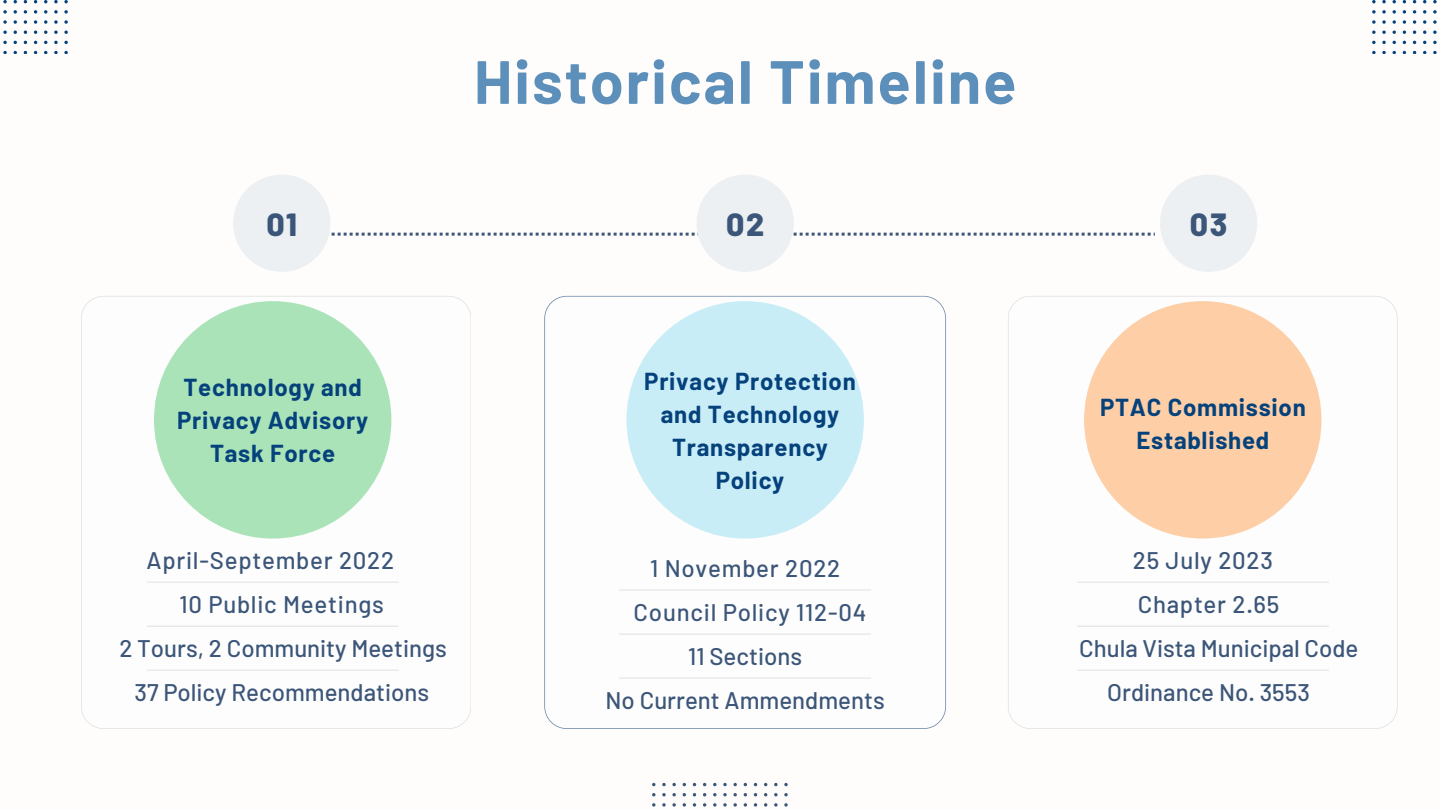
<style>
.page{position:relative;width:1440px;height:810px;background:#fff}
.page>*{position:absolute;margin:0;border:0;box-sizing:border-box;transform-origin:0 0}
.t1{font:700 61px "Barlow";letter-spacing:.03em;color:#5c90bb}
.t2{font:800 32px "Barlow";color:#3c5679}
.t3{font:500 24px "Barlow";color:#3c5679}
.t4{font:700 24px/33px "Barlow";letter-spacing:.03em;color:#05427c;text-align:center}
.t5{font:500 24px "Barlow";letter-spacing:.03em;color:#3c5679}
</style>
<div class="page">
<svg style="left:81px;top:296px;width:390px;height:433px"></svg>
<hr style="left:147px;top:582px;width:252px;height:1px;background:#dfe0df">
<hr style="left:147px;top:626px;width:252px;height:1px;background:#dfe0df">
<hr style="left:147px;top:670px;width:252px;height:1px;background:#dfe0df">
<div style="left:154px;top:301px;width:237px;height:238px;background:#aae3b8;border-radius:50%"></div>
<svg style="left:328px;top:233px;width:827px;height:3px"></svg>
<div style="left:233px;top:175px;width:97px;height:97px;background:#ecf0f3;border-radius:50%"></div>
<div style="left:697px;top:175px;width:97px;height:97px;background:#ecf0f3;border-radius:50%"></div>
<div style="left:1160px;top:175px;width:97px;height:97px;background:#ecf0f3;border-radius:50%"></div>
<svg style="left:544px;top:296px;width:402px;height:433px"></svg>
<svg style="left:1008px;top:296px;width:390px;height:433px"></svg>
<hr style="left:619px;top:590px;width:252px;height:1px;background:#dfe0df">
<hr style="left:619px;top:634px;width:252px;height:1px;background:#dfe0df">
<hr style="left:619px;top:678px;width:252px;height:1px;background:#dfe0df">
<div style="left:626px;top:301px;width:238px;height:238px;background:#c9edf7;border-radius:50%"></div>
<div style="left:1084px;top:301px;width:237px;height:238px;background:#fecfa7;border-radius:50%"></div>
<hr style="left:1077px;top:582px;width:252px;height:1px;background:#dfe0df">
<hr style="left:1077px;top:626px;width:252px;height:1px;background:#dfe0df">
<hr style="left:1077px;top:670px;width:252px;height:1px;background:#dfe0df">
<svg style="left:3px;top:0;width:4px;height:3px"></svg>
<svg style="left:3px;top:10px;width:4px;height:4px"></svg>
<svg style="left:3px;top:20px;width:4px;height:4px"></svg>
<svg style="left:3px;top:31px;width:4px;height:3px"></svg>
<svg style="left:3px;top:41px;width:4px;height:3px"></svg>
<svg style="left:3px;top:51px;width:4px;height:3px"></svg>
<svg style="left:14px;top:10px;width:3px;height:4px"></svg>
<svg style="left:14px;top:20px;width:3px;height:4px"></svg>
<svg style="left:24px;top:10px;width:3px;height:4px"></svg>
<svg style="left:24px;top:20px;width:3px;height:4px"></svg>
<svg style="left:34px;top:10px;width:3px;height:4px"></svg>
<svg style="left:34px;top:20px;width:3px;height:4px"></svg>
<svg style="left:44px;top:10px;width:3px;height:4px"></svg>
<svg style="left:44px;top:20px;width:3px;height:4px"></svg>
<svg style="left:54px;top:0;width:4px;height:3px"></svg>
<svg style="left:54px;top:10px;width:4px;height:4px"></svg>
<svg style="left:54px;top:20px;width:4px;height:4px"></svg>
<svg style="left:54px;top:31px;width:4px;height:3px"></svg>
<svg style="left:54px;top:41px;width:4px;height:3px"></svg>
<svg style="left:54px;top:51px;width:4px;height:3px"></svg>
<svg style="left:64px;top:0;width:4px;height:3px"></svg>
<svg style="left:64px;top:10px;width:4px;height:4px"></svg>
<svg style="left:64px;top:20px;width:4px;height:4px"></svg>
<svg style="left:64px;top:31px;width:4px;height:3px"></svg>
<svg style="left:64px;top:41px;width:4px;height:3px"></svg>
<svg style="left:64px;top:51px;width:4px;height:3px"></svg>
<svg style="left:652px;top:803px;width:3px;height:4px"></svg>
<svg style="left:662px;top:783px;width:4px;height:3px"></svg>
<svg style="left:662px;top:793px;width:4px;height:3px"></svg>
<svg style="left:662px;top:803px;width:4px;height:4px"></svg>
<svg style="left:672px;top:783px;width:4px;height:3px"></svg>
<svg style="left:672px;top:793px;width:4px;height:3px"></svg>
<svg style="left:672px;top:803px;width:4px;height:4px"></svg>
<svg style="left:683px;top:803px;width:3px;height:4px"></svg>
<svg style="left:693px;top:803px;width:3px;height:4px"></svg>
<svg style="left:703px;top:803px;width:3px;height:4px"></svg>
<svg style="left:713px;top:783px;width:4px;height:3px"></svg>
<svg style="left:713px;top:793px;width:4px;height:3px"></svg>
<svg style="left:713px;top:803px;width:4px;height:4px"></svg>
<svg style="left:723px;top:783px;width:4px;height:3px"></svg>
<svg style="left:723px;top:793px;width:4px;height:3px"></svg>
<svg style="left:723px;top:803px;width:4px;height:4px"></svg>
<svg style="left:733px;top:783px;width:4px;height:3px"></svg>
<svg style="left:733px;top:793px;width:4px;height:3px"></svg>
<svg style="left:733px;top:803px;width:4px;height:4px"></svg>
<svg style="left:744px;top:803px;width:3px;height:4px"></svg>
<svg style="left:754px;top:803px;width:3px;height:4px"></svg>
<svg style="left:764px;top:803px;width:3px;height:4px"></svg>
<svg style="left:774px;top:783px;width:4px;height:3px"></svg>
<svg style="left:774px;top:793px;width:4px;height:3px"></svg>
<svg style="left:774px;top:803px;width:4px;height:4px"></svg>
<svg style="left:784px;top:783px;width:4px;height:3px"></svg>
<svg style="left:784px;top:793px;width:4px;height:3px"></svg>
<svg style="left:784px;top:803px;width:4px;height:4px"></svg>
<svg style="left:1372px;top:0;width:4px;height:3px"></svg>
<svg style="left:1372px;top:10px;width:4px;height:4px"></svg>
<svg style="left:1372px;top:20px;width:4px;height:4px"></svg>
<svg style="left:1372px;top:31px;width:4px;height:3px"></svg>
<svg style="left:1372px;top:41px;width:4px;height:3px"></svg>
<svg style="left:1372px;top:51px;width:4px;height:3px"></svg>
<svg style="left:1382px;top:0;width:4px;height:3px"></svg>
<svg style="left:1382px;top:10px;width:4px;height:4px"></svg>
<svg style="left:1382px;top:20px;width:4px;height:4px"></svg>
<svg style="left:1382px;top:31px;width:4px;height:3px"></svg>
<svg style="left:1382px;top:41px;width:4px;height:3px"></svg>
<svg style="left:1382px;top:51px;width:4px;height:3px"></svg>
<svg style="left:1393px;top:10px;width:3px;height:4px"></svg>
<svg style="left:1393px;top:20px;width:3px;height:4px"></svg>
<svg style="left:1403px;top:10px;width:3px;height:4px"></svg>
<svg style="left:1403px;top:20px;width:3px;height:4px"></svg>
<svg style="left:1413px;top:10px;width:3px;height:4px"></svg>
<svg style="left:1413px;top:20px;width:3px;height:4px"></svg>
<svg style="left:1423px;top:10px;width:3px;height:4px"></svg>
<svg style="left:1423px;top:20px;width:3px;height:4px"></svg>
<svg style="left:1433px;top:0;width:4px;height:3px"></svg>
<svg style="left:1433px;top:10px;width:4px;height:4px"></svg>
<svg style="left:1433px;top:20px;width:4px;height:4px"></svg>
<svg style="left:1433px;top:31px;width:4px;height:3px"></svg>
<svg style="left:1433px;top:41px;width:4px;height:3px"></svg>
<svg style="left:1433px;top:51px;width:4px;height:3px"></svg>
<p class="t1" style="left:474px;top:43px;width:544px">Historical Timeline</p>
<h1 class="t2" style="left:266px;top:204px;width:32px">01</h1>
<p class="t2" style="left:726px;top:204px;width:40px">02</p>
<p class="t2" style="left:1190px;top:204px;width:39px">03</p>
<p class="t4" style="left:177px;top:370px;width:193px">Technology and<br>Privacy Advisory<br>Task Force</p>
<p class="t5" style="left:147px;top:545px;width:249px">April-September 2022</p>
<p class="t5" style="left:179px;top:589px;width:206px">10 Public Meetings</p>
<p class="t3" style="left:119px;top:633px;width:329px">2 Tours, 2 Community Meetings</p>
<p class="t3" style="left:134px;top:677px;width:296px">37 Policy Recommendations</p>
<p class="t4" style="left:644px;top:364px;width:213px">Privacy Protection and Technology<br>Transparency<br>Policy</p>
<p class="t5" style="left:650px;top:553px;width:192px">1 November 2022</p>
<p class="t5" style="left:634px;top:597px;width:234px">Council Policy 112-04</p>
<p class="t3" style="left:688px;top:641px;width:115px">11 Sections</p>
<p class="t3" style="left:606px;top:685px;width:281px">No Current Ammendments</p>
<p class="t4" style="left:1100px;top:390px;width:207px">PTAC Commission<br>Established</p>
<p class="t5" style="left:1133px;top:545px;width:142px">25 July 2023</p>
<p class="t5" style="left:1138px;top:589px;width:143px">Chapter 2.65</p>
<p class="t3" style="left:1079px;top:633px;width:281px">Chula Vista Municipal Code</p>
<p class="t3" style="left:1107px;top:677px;width:204px">Ordinance No. 3553</p>
</div>
